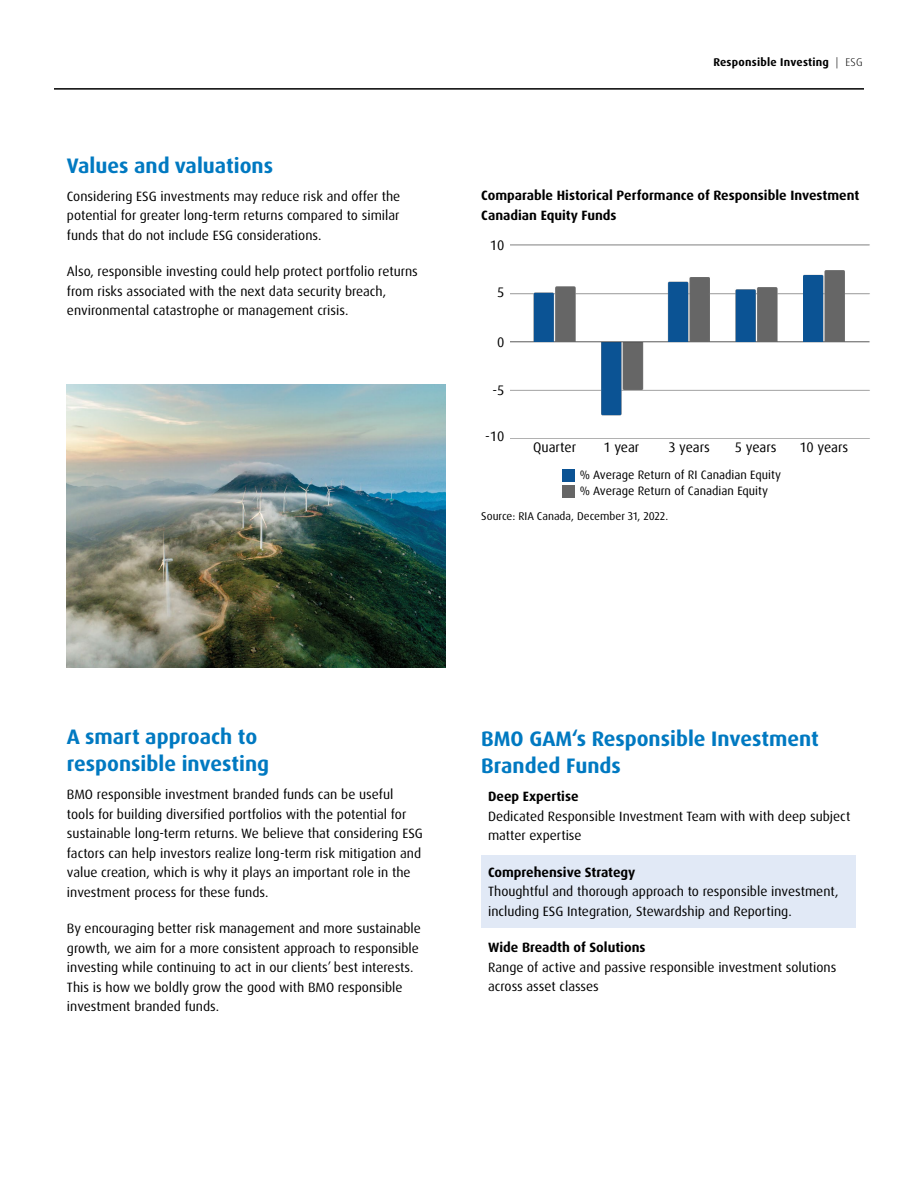
<style>
.page{position:relative;width:918px;height:1188px;background:#fff}
.page>*{position:absolute;margin:0;border:0;box-sizing:border-box;transform-origin:0 0}
.Copy-Headline{font:700 21px/27px "Dax Pro";color:#0079c1}
.t1{font:13.8px "Dax Offc Pro";color:#000}
.Copy{font:13.5px/19.5px "Dax Pro";color:#000}
.Body_line_beneath{font:13.5px/19.5px "Dax Pro";color:#000}
.Category{font:700 13.5px/19.5px "Dax Pro";color:#000}
.t2{font:12.15px/16.6px "Dax Offc Pro";color:#000}
.t3{font:11.25px "Dax Pro";color:#000}
.t4{font:700 11.25px "Dax Pro";letter-spacing:.02em;color:#000}
.s1{font-weight:300}
.s2{font-weight:700}
</style>
<div class="page">
<hr style="left:54px;top:88px;width:810px;height:2px;background:#000">
<img style="left:510px;top:244px;width:360px;height:195px">
<div style="left:562px;top:469px;width:13px;height:13px;background:#0b5394"></div>
<div style="left:562px;top:485px;width:13px;height:13px;background:#666"></div>
<img style="left:67px;top:384px;width:379px;height:283px">
<div style="left:481px;top:855px;width:374px;height:73px;background:#e1e9f6"></div>
<p class="Copy-Headline" style="left:67px;top:152px;width:208px">Values and valuations</p>
<p class="Copy" style="left:67px;top:187px;width:335px;text-align:justify">Considering ESG investments may reduce risk and offer the potential for greater long-term returns compared to similar funds that do not include ESG considerations.</p>
<p class="Copy" style="left:67px;top:262px;width:353px">Also, responsible investing could help protect portfolio returns from risks associated with the next data security breach, environmental catastrophe or management crisis.</p>
<p class="t4" style="left:713px;top:55px;width:151px">Responsible Investing <span class="s1">| ESG</span></p>
<p class="Category" style="left:481px;top:186px;width:380px">Comparable Historical Performance of Responsible Investment<br>Canadian Equity Funds</p>
<p class="t1" style="left:490px;top:236px;width:16px">10</p>
<p class="t1" style="left:497px;top:283px;width:9px">5</p>
<p class="t1" style="left:497px;top:333px;width:9px">0</p>
<p class="t1" style="left:492px;top:381px;width:14px">-5</p>
<p class="t1" style="left:485px;top:428px;width:21px">-10</p>
<p class="t1" style="left:533px;top:439px;width:45px">Quarter</p>
<p class="t1" style="left:604px;top:439px;width:37px">1 year</p>
<p class="t1" style="left:668px;top:439px;width:43px">3 years</p>
<p class="t1" style="left:735px;top:439px;width:43px">5 years</p>
<p class="t1" style="left:799px;top:439px;width:50px">10 years</p>
<p class="t2" style="left:580px;top:466px;width:203px">% Average Return of RI Canadian Equity % Average Return of Canadian Equity</p>
<p class="t3" style="left:481px;top:509px;width:189px">Source: RIA Canada, December 31, 2022.</p>
<p class="Copy-Headline" style="left:67px;top:724px;width:204px">A smart approach to responsible investing</p>
<p class="Copy" style="left:67px;top:785px;width:357px">BMO responsible investment branded funds can be useful tools for building diversified portfolios with the potential for sustainable long-term returns. We believe that considering ESG factors can help investors realize long-term risk mitigation and value creation, which is why it plays an important role in the investment process for these funds.</p>
<p class="Copy" style="left:67px;top:919px;width:355px">By encouraging better risk management and more sustainable growth, we aim for a more consistent approach to responsible investing while continuing to act in our clients’ best interests.<br>This is how we boldly grow the good with BMO responsible investment branded funds.</p>
<p class="Copy-Headline" style="left:481px;top:726px;width:339px">BMO GAM‘s Responsible Investment<br>Branded Funds</p>
<p class="Body_line_beneath" style="left:488px;top:787px;width:364px"><span class="s2">Deep Expertise<br></span>Dedicated Responsible Investment Team with with deep subject matter expertise</p>
<p class="Body_line_beneath" style="left:488px;top:862px;width:352px"><span class="s2">Comprehensive Strategy<br></span>Thoughtful and thorough approach to responsible investment, including ESG Integration, Stewardship and Reporting.</p>
<p class="Body_line_beneath" style="left:488px;top:938px;width:350px"><span class="s2">Wide Breadth of Solutions<br></span>Range of active and passive responsible investment solutions across asset classes</p>
</div>
